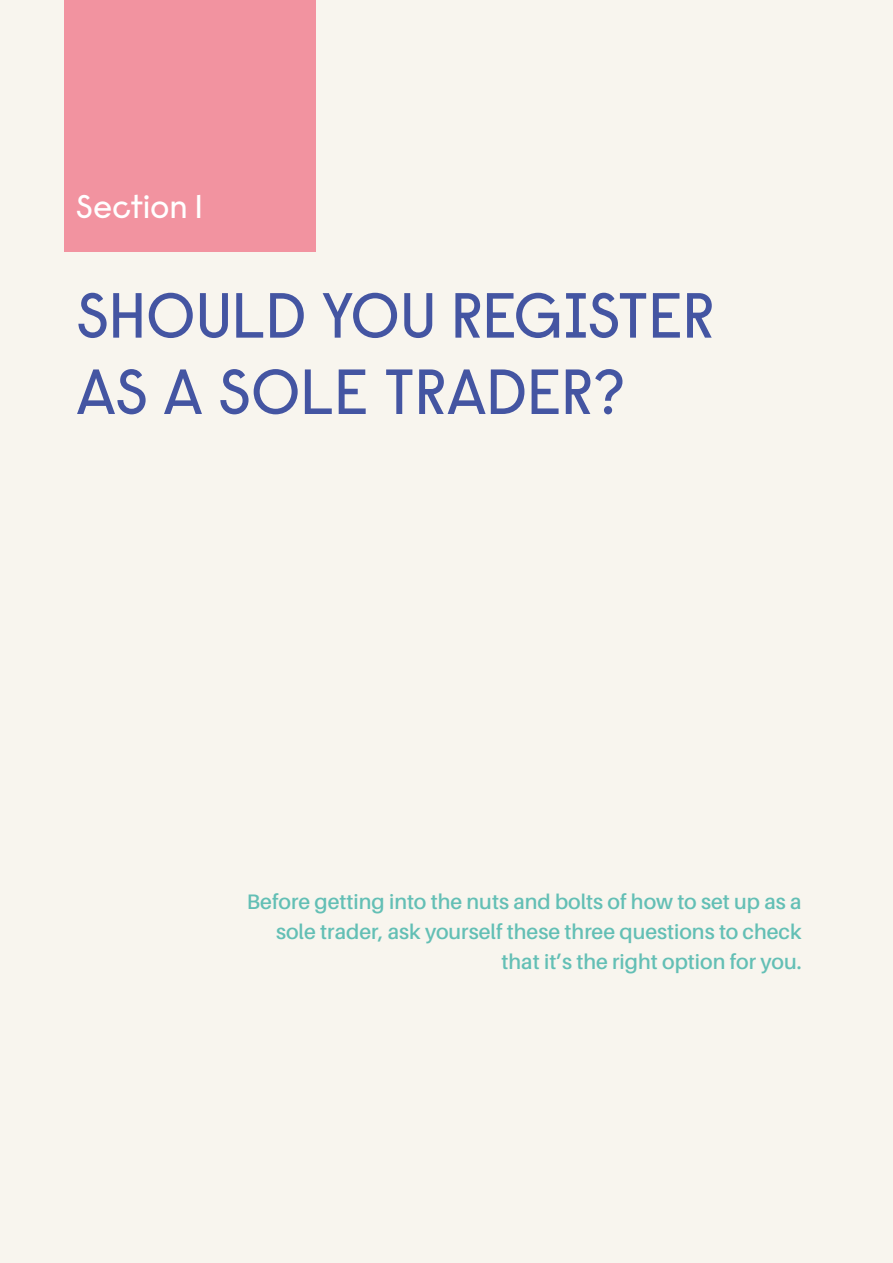
<style>
.page{position:relative;width:893px;height:1263px;background:#f8f5ee}
.page>*{position:absolute;margin:0;border:0;box-sizing:border-box;transform-origin:0 0}
.t1{font:63.6px/76.3px "Raisonne Pro";color:#4455a2}
.t2{font:32.85px "Raisonne Pro";color:#fff}
.t3{font:600 21px/30px "Aileron";color:#63bfb5;text-align:right}
</style>
<div class="page">
<div style="left:64px;top:0;width:251px;height:251px;background:#f293a0"></div>
<h2 class="t2" style="left:76px;top:185px;width:128px">Section 1</h2>
<h1 class="t1" style="left:76px;top:276px;width:640px">SHOULD YOU REGISTER<br>AS A SOLE TRADER?</h1>
<p class="t3" style="left:247px;top:887px;width:556px">Before getting into the nuts and bolts of how to set up as a sole trader, ask yourself these three questions to check that it’s the right option for you.</p>
</div>
